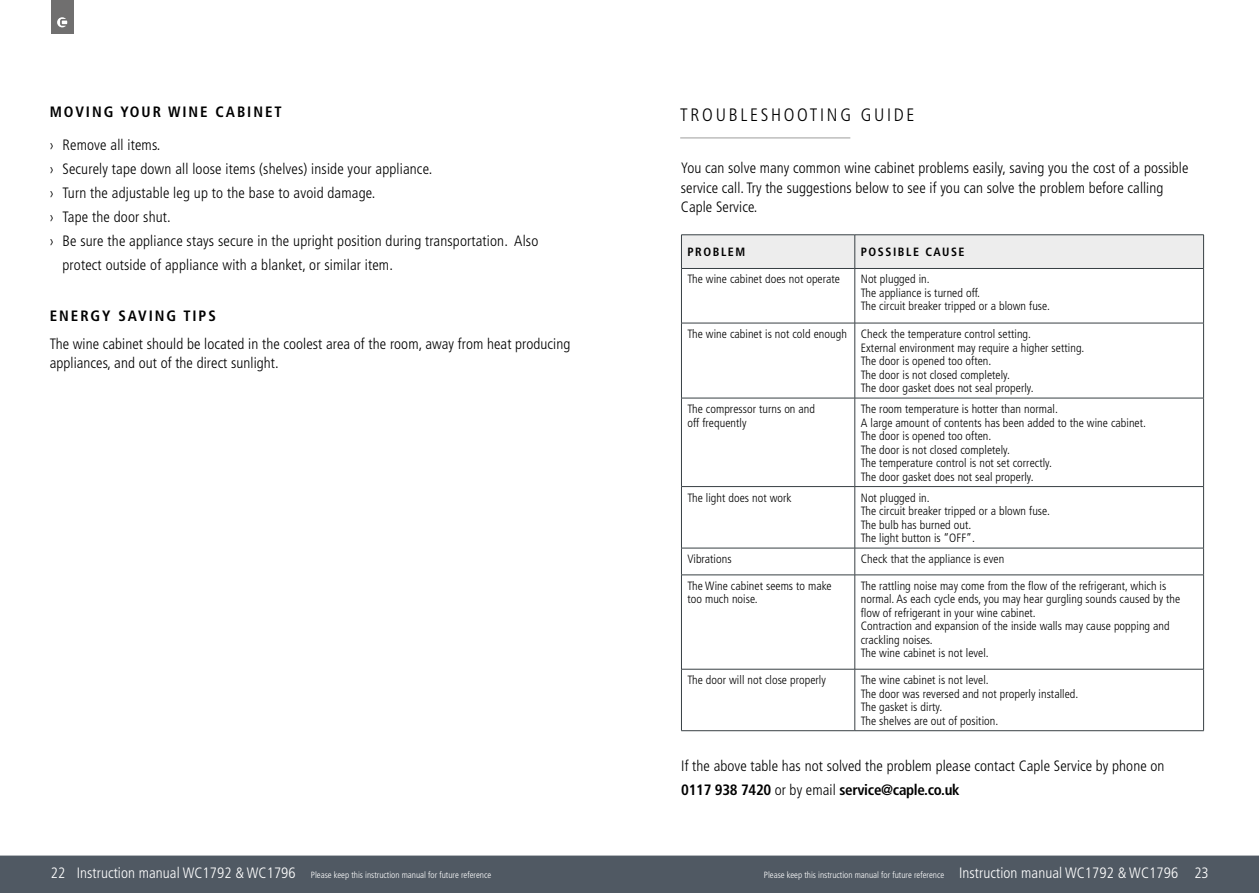
<style>
.page{position:relative;width:1259px;height:893px;background:#fff}
.page>*{position:absolute;margin:0;border:0;box-sizing:border-box;transform-origin:0 0}
.t1{font:300 condensed 18px "Frutiger";letter-spacing:.15em;color:#000}
.t2{font:300 condensed 15px/19.5px "Frutiger";letter-spacing:.005em;color:#000}
.t3{font:700 condensed 15px "Frutiger";letter-spacing:.13em;color:#000}
.t4{font:300 condensed 12px/13.5px "Frutiger";letter-spacing:.005em;color:#000}
.t5{font:700 condensed 12px "Frutiger";letter-spacing:.13em;color:#000}
.t6{font:300 condensed 9px "Frutiger";color:#fff}
.s1{font-weight:700}
.s2{font-size:15px}
</style>
<div class="page">
<div style="left:0;top:855px;width:1259px;height:38px;background:#505963"></div>
<div style="left:51px;top:0;width:22px;height:33px;background:#706f6f"></div>
<svg style="left:57px;top:17px;width:10px;height:10px"></svg>
<hr style="left:680px;top:138px;width:170px;height:1px;background:#9d9d9c">
<div style="left:682px;top:236px;width:521px;height:32px;background:#ededed"></div>
<hr style="left:681px;top:235px;width:174px;height:1px;background:#384044">
<hr style="left:681px;top:235px;width:1px;height:33px;background:#384044">
<hr style="left:855px;top:235px;width:348px;height:1px;background:#384044">
<hr style="left:854px;top:235px;width:1px;height:33px;background:#384044">
<hr style="left:1203px;top:235px;width:1px;height:33px;background:#384044">
<hr style="left:681px;top:268px;width:174px;height:1px;background:#384044">
<hr style="left:681px;top:269px;width:1px;height:54px;background:#384044">
<hr style="left:855px;top:268px;width:348px;height:1px;background:#384044">
<hr style="left:854px;top:269px;width:1px;height:54px;background:#384044">
<hr style="left:1203px;top:269px;width:1px;height:54px;background:#384044">
<hr style="left:681px;top:323px;width:174px;height:1px;background:#384044">
<hr style="left:681px;top:323px;width:1px;height:75px;background:#384044">
<hr style="left:855px;top:323px;width:348px;height:1px;background:#384044">
<hr style="left:854px;top:323px;width:1px;height:75px;background:#384044">
<hr style="left:1203px;top:323px;width:1px;height:75px;background:#384044">
<hr style="left:681px;top:398px;width:174px;height:1px;background:#384044">
<hr style="left:681px;top:398px;width:1px;height:88px;background:#384044">
<hr style="left:855px;top:398px;width:348px;height:1px;background:#384044">
<hr style="left:854px;top:398px;width:1px;height:88px;background:#384044">
<hr style="left:1203px;top:398px;width:1px;height:88px;background:#384044">
<hr style="left:681px;top:486px;width:174px;height:1px;background:#384044">
<hr style="left:681px;top:487px;width:1px;height:61px;background:#384044">
<hr style="left:855px;top:486px;width:348px;height:1px;background:#384044">
<hr style="left:854px;top:487px;width:1px;height:61px;background:#384044">
<hr style="left:1203px;top:487px;width:1px;height:61px;background:#384044">
<hr style="left:681px;top:548px;width:174px;height:1px;background:#384044">
<svg style="left:681px;top:548px;width:1px;height:27px"></svg>
<hr style="left:855px;top:548px;width:348px;height:1px;background:#384044">
<svg style="left:854px;top:548px;width:1px;height:27px"></svg>
<svg style="left:1203px;top:548px;width:1px;height:27px"></svg>
<hr style="left:681px;top:575px;width:174px;height:1px;background:#384044">
<hr style="left:681px;top:575px;width:1px;height:94px;background:#384044">
<hr style="left:855px;top:575px;width:348px;height:1px;background:#384044">
<hr style="left:854px;top:575px;width:1px;height:94px;background:#384044">
<hr style="left:1203px;top:575px;width:1px;height:94px;background:#384044">
<hr style="left:681px;top:669px;width:174px;height:1px;background:#384044">
<hr style="left:681px;top:669px;width:1px;height:61px;background:#384044">
<hr style="left:855px;top:669px;width:348px;height:1px;background:#384044">
<hr style="left:854px;top:669px;width:1px;height:61px;background:#384044">
<hr style="left:1203px;top:669px;width:1px;height:61px;background:#384044">
<hr style="left:681px;top:730px;width:174px;height:1px;background:#384044">
<hr style="left:855px;top:730px;width:348px;height:1px;background:#384044">
<p class="t3" style="left:50px;top:103px;width:233px">MOVING YOUR WINE CABINET</p>
<p class="t2" style="left:50px;top:135px;width:112px">› Remove all items.</p>
<p class="t2" style="left:50px;top:159px;width:384px">› Securely tape down all loose items (shelves) inside your appliance.</p>
<p class="t2" style="left:50px;top:183px;width:327px">› Turn the adjustable leg up to the base to avoid damage.</p>
<p class="t2" style="left:50px;top:207px;width:123px">› Tape the door shut.</p>
<p class="t2" style="left:50px;top:231px;width:490px">› Be sure the appliance stays secure in the upright position during transportation. Also</p>
<p class="t2" style="left:62px;top:255px;width:332px">protect outside of appliance with a blanket, or similar item.</p>
<p class="t3" style="left:50px;top:307px;width:168px">ENERGY SAVING TIPS</p>
<p class="t2" style="left:50px;top:334px;width:522px">The wine cabinet should be located in the coolest area of the room, away from heat producing appliances, and out of the direct sunlight.</p>
<h1 class="t1" style="left:680px;top:104px;width:236px">TROUBLESHOOTING GUIDE</h1>
<p class="t2" style="left:681px;top:159px;width:509px">You can solve many common wine cabinet problems easily, saving you the cost of a possible service call. Try the suggestions below to see if you can solve the problem before calling<br>Caple Service.</p>
<p class="t5" style="left:687px;top:245px;width:59px">PROBLEM</p>
<p class="t5" style="left:861px;top:245px;width:105px">POSSIBLE CAUSE</p>
<p class="t4" style="left:687px;top:273px;width:154px">The wine cabinet does not operate</p>
<p class="t4" style="left:861px;top:273px;width:191px">Not plugged in.<br>The appliance is turned off.<br>The circuit breaker tripped or a blown fuse.</p>
<p class="t4" style="left:861px;top:327px;width:225px;text-indent:-173px">The wine cabinet is not cold enough Check the temperature control setting.<br>External environment may require a higher setting.<br>The door is opened too often.<br>The door is not closed completely.<br>The door gasket does not seal properly.</p>
<p class="t4" style="left:687px;top:402px;width:129px">The compressor turns on and off frequently</p>
<p class="t4" style="left:861px;top:402px;width:287px">The room temperature is hotter than normal.<br>A large amount of contents has been added to the wine cabinet.<br>The door is opened too often.<br>The door is not closed completely.<br>The temperature control is not set correctly.<br>The door gasket does not seal properly.</p>
<p class="t4" style="left:687px;top:491px;width:106px">The light does not work</p>
<p class="t4" style="left:861px;top:491px;width:191px">Not plugged in.<br>The circuit breaker tripped or a blown fuse.<br>The bulb has burned out.<br>The light button is “OFF”.</p>
<p class="t4" style="left:687px;top:552px;width:46px">Vibrations</p>
<p class="t4" style="left:861px;top:552px;width:145px">Check that the appliance is even</p>
<p class="t4" style="left:687px;top:579px;width:146px">The Wine cabinet seems to make too much noise.</p>
<p class="t4" style="left:861px;top:579px;width:321px">The rattling noise may come from the flow of the refrigerant, which is normal. As each cycle ends, you may hear gurgling sounds caused by the flow of refrigerant in your wine cabinet.<br>Contraction and expansion of the inside walls may cause popping and crackling noises.<br>The wine cabinet is not level.</p>
<p class="t4" style="left:687px;top:673px;width:140px">The door will not close properly</p>
<p class="t4" style="left:861px;top:673px;width:219px">The wine cabinet is not level.<br>The door was reversed and not properly installed.<br>The gasket is dirty.<br>The shelves are out of position.</p>
<p class="t2" style="left:681px;top:754px;width:485px;line-height:24px">If the above table has not solved the problem please contact Caple Service by phone on<br><span class="s1">0117 938 7420</span> or by email <span class="s1">service@caple.co.uk</span></p>
<p class="t6" style="left:51px;top:869px;width:442px"><span class="s2">22 Instruction manual WC1792 &amp; WC1796</span> Please keep this instruction manual for future reference</p>
<p class="t6" style="left:764px;top:869px;width:446px">Please keep this instruction manual for future reference <span class="s2">Instruction manual WC1792 &amp; WC1796 23</span></p>
</div>
